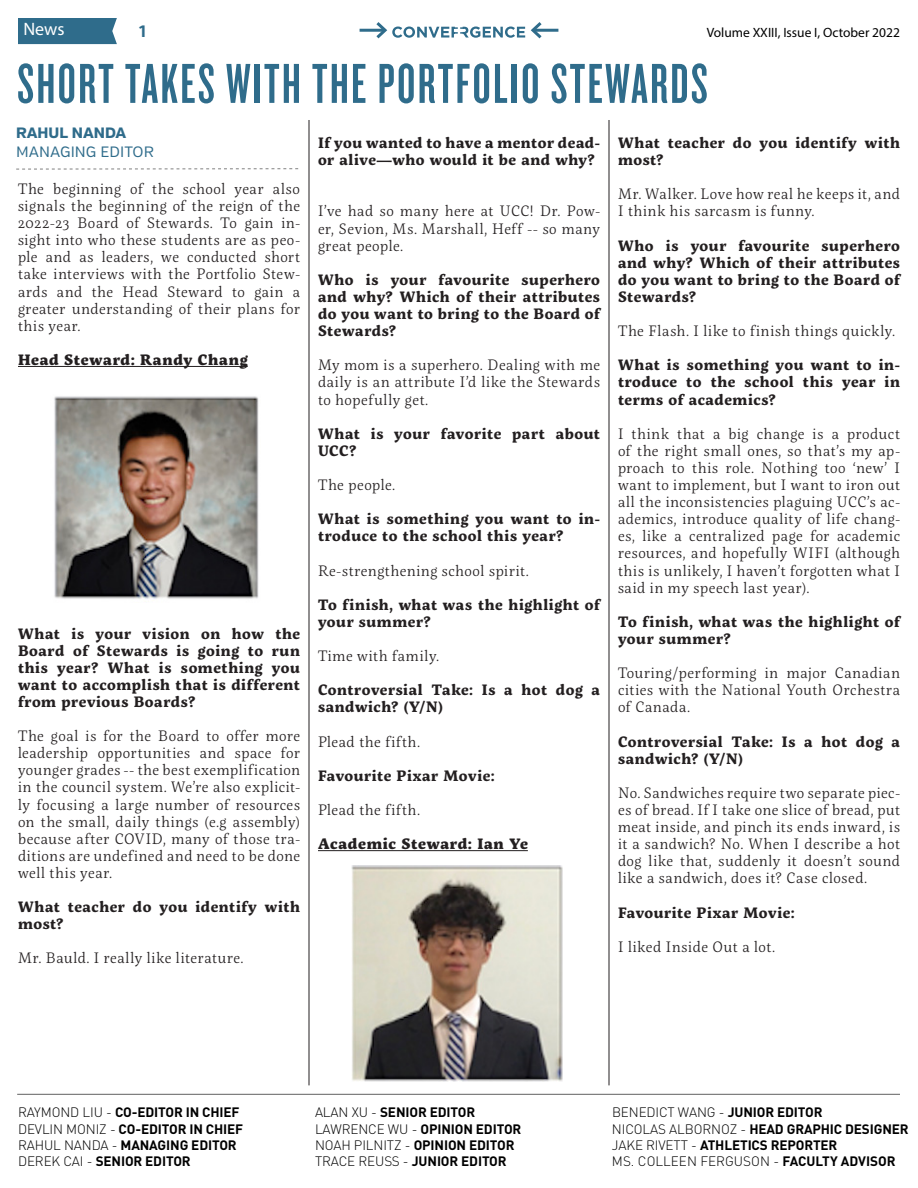
<style>
.page{position:relative;width:918px;height:1188px;background:#fff}
.page>*{position:absolute;margin:0;border:0;box-sizing:border-box;transform-origin:0 0}
.t1{font:58.5px "Knockout 47 Bantamweight";letter-spacing:.04em;color:#2f6c8b}
.t2{font:18px "Myriad Pro";color:#fff}
.t3{font:700 16.5px "Verb";color:#2f6c8b}
.t4{font:300 15px/17.1px "Servus Slab";letter-spacing:.045em;color:#231f20;text-align:justify}
.t5{font:700 15px/17.1px "Servus Slab";letter-spacing:.035em;color:#231f20}
.t6{font:800 15px "Servus Slab";letter-spacing:.045em;color:#231f20}
.t7{font:15px "Verb";color:#2f6c8b}
.t8{font:800 15px "Verb";color:#2f6c8b}
.t9{font:700 13.5px/16.2px "DIN";letter-spacing:-.01em;color:#000}
.t10{font:13.5px "Myriad Pro";color:#000}
.s1{font-weight:300}
</style>
<div class="page">
<hr style="left:18px;top:366px;width:230px;height:1px;background:#231f20">
<hr style="left:318px;top:850px;width:210px;height:1px;background:#231f20">
<hr style="left:309px;top:120px;width:1px;height:965px;background:#231f20">
<hr style="left:609px;top:120px;width:1px;height:965px;background:#231f20">
<svg style="left:16px;top:168px;width:282px;height:1px"></svg>
<hr style="left:17px;top:1094px;width:883px;height:1px;background:#606060">
<img style="left:54px;top:396px;width:205px;height:203px">
<img style="left:352px;top:865px;width:210px;height:216px">
<div style="left:18px;top:18px;width:99px;height:26px;background:#2f6c8b"></div>
<hr style="left:533px;top:29px;width:25px;height:3px;background:#2f6c8b">
<hr style="left:360px;top:29px;width:25px;height:3px;background:#2f6c8b">
<svg style="left:373px;top:22px;width:172px;height:17px"></svg>
<p class="t2" style="left:23px;top:18px;width:43px">News</p>
<p class="t3" style="left:139px;top:21px;width:8px">1</p>
<p class="t10" style="left:707px;top:24px;width:195px">Volume XXIII, Issue I, October 2022</p>
<h1 class="t1" style="left:17px;top:49px;width:692px">SHORT TAKES WITH THE PORTFOLIO STEWARDS</h1>
<p class="t8" style="left:16px;top:124px;width:112px">RAHUL NANDA</p>
<p class="t7" style="left:16px;top:143px;width:139px">MANAGING EDITOR</p>
<p class="t4" style="left:18px;top:180px;width:284px">The beginning of the school year also signals the beginning of the reign of the 2022-23 Board of Stewards. To gain in&shy;sight into who these students are as peo&shy;ple and as leaders, we conducted short take interviews with the Portfolio Stew&shy;ards and the Head Steward to gain a greater understanding of their plans for this year.</p>
<p class="t6" style="left:18px;top:349px;width:231px">Head Steward: Randy Chang</p>
<p class="t5" style="left:18px;top:624px;width:284px;text-align:justify">What is your vision on how the Board of Stewards is going to run this year? What is something you want to accomplish that is different from previous Boards?</p>
<p class="t4" style="left:18px;top:727px;width:284px">The goal is for the Board to offer more leadership opportunities and space for younger grades -- the best exemplification in the council system. We’re also explicit&shy;ly focusing a large number of resources on the small, daily things (e.g assembly) because after COVID, many of those tra&shy;ditions are undefined and need to be done well this year.</p>
<p class="t5" style="left:18px;top:898px;width:283px">What teacher do you identify with most?</p>
<p class="t4" style="left:18px;top:950px;width:227px">Mr. Bauld. I really like literature.</p>
<p class="t5" style="left:318px;top:134px;width:284px">If you wanted to have a mentor dead&shy;or alive—who would it be and why?</p>
<p class="t4" style="left:318px;top:203px;width:284px">I’ve had so many here at UCC! Dr. Pow&shy;er, Sevion, Ms. Marshall, Heff -- so many great people.</p>
<p class="t5" style="left:318px;top:271px;width:284px;text-align:justify">Who is your favourite superhero and why? Which of their attributes do you want to bring to the Board of Stewards?</p>
<p class="t4" style="left:318px;top:357px;width:284px">My mom is a superhero. Dealing with me daily is an attribute I’d like the Stewards to hopefully get.</p>
<p class="t5" style="left:318px;top:424px;width:284px">What is your favorite part about<br>UCC?</p>
<p class="t4" style="left:318px;top:476px;width:78px">The people.</p>
<p class="t5" style="left:318px;top:510px;width:284px">What is something you want to in&shy;troduce to the school this year?</p>
<p class="t4" style="left:318px;top:562px;width:212px">Re-strengthening school spirit.</p>
<p class="t5" style="left:318px;top:595px;width:284px">To finish, what was the highlight of your summer?</p>
<p class="t4" style="left:318px;top:647px;width:122px">Time with family.</p>
<p class="t5" style="left:318px;top:681px;width:284px">Controversial Take: Is a hot dog a sandwich? (Y/N)</p>
<p class="t4" style="left:318px;top:733px;width:103px">Plead the fifth.</p>
<p class="t5" style="left:318px;top:766px;width:178px">Favourite Pixar Movie:</p>
<p class="t4" style="left:318px;top:801px;width:103px">Plead the fifth.</p>
<p class="t6" style="left:318px;top:833px;width:211px">Academic Steward: Ian Ye</p>
<p class="t5" style="left:618px;top:134px;width:283px">What teacher do you identify with most?</p>
<p class="t4" style="left:618px;top:186px;width:284px">Mr. Walker. Love how real he keeps it, and<br>I think his sarcasm is funny.</p>
<p class="t5" style="left:618px;top:236px;width:284px;text-align:justify">Who is your favourite superhero and why? Which of their attributes do you want to bring to the Board of Stewards?</p>
<p class="t4" style="left:618px;top:322px;width:278px">The Flash. I like to finish things quickly.</p>
<p class="t5" style="left:618px;top:356px;width:284px;text-align:justify">What is something you want to in&shy;troduce to the school this year in terms of academics?</p>
<p class="t4" style="left:618px;top:425px;width:284px">I think that a big change is a product of the right small ones, so that’s my ap&shy;proach to this role. Nothing too ‘new’ I want to implement, but I want to iron out all the inconsistencies plaguing UCC’s ac&shy;ademics, introduce quality of life chang&shy;es, like a centralized page for academic resources, and hopefully WIFI (although this is unlikely, I haven’t forgotten what I said in my speech last year).</p>
<p class="t5" style="left:618px;top:613px;width:284px">To finish, what was the highlight of your summer?</p>
<p class="t4" style="left:618px;top:664px;width:284px">Touring/performing in major Canadian cities with the National Youth Orchestra of Canada.</p>
<p class="t5" style="left:618px;top:732px;width:284px">Controversial Take: Is a hot dog a sandwich? (Y/N)</p>
<p class="t4" style="left:618px;top:784px;width:284px">No. Sandwiches require two separate piec&shy;es of bread. If I take one slice of bread, put meat inside, and pinch its ends inward, is it a sandwich? No. When I describe a hot dog like that, suddenly it doesn’t sound like a sandwich, does it? Case closed.</p>
<p class="t5" style="left:618px;top:903px;width:178px">Favourite Pixar Movie:</p>
<p class="t4" style="left:618px;top:938px;width:158px">I liked Inside Out a lot.</p>
<p class="t9" style="left:18px;top:1104px;width:227px"><span class="s1">RAYMOND LIU -</span> CO-EDITOR IN CHIEF<br><span class="s1">DEVLIN MONIZ -</span> CO-EDITOR IN CHIEF<br><span class="s1">RAHUL NANDA -</span> MANAGING EDITOR<br><span class="s1">DEREK CAI -</span> SENIOR EDITOR</p>
<p class="t9" style="left:315px;top:1104px;width:208px"><span class="s1">ALAN XU -</span> SENIOR EDITOR<br><span class="s1">LAWRENCE WU -</span> OPINION EDITOR<br><span class="s1">NOAH PILNITZ -</span> OPINION EDITOR<br><span class="s1">TRACE REUSS -</span> JUNIOR EDITOR</p>
<p class="t9" style="left:612px;top:1104px;width:298px"><span class="s1">BENEDICT WANG -</span> JUNIOR EDITOR<br><span class="s1">NICOLAS ALBORNOZ -</span> HEAD GRAPHIC DESIGNER <span class="s1">JAKE RIVETT -</span> ATHLETICS REPORTER<br><span class="s1">MS. COLLEEN FERGUSON -</span> FACULTY ADVISOR</p>
</div>
